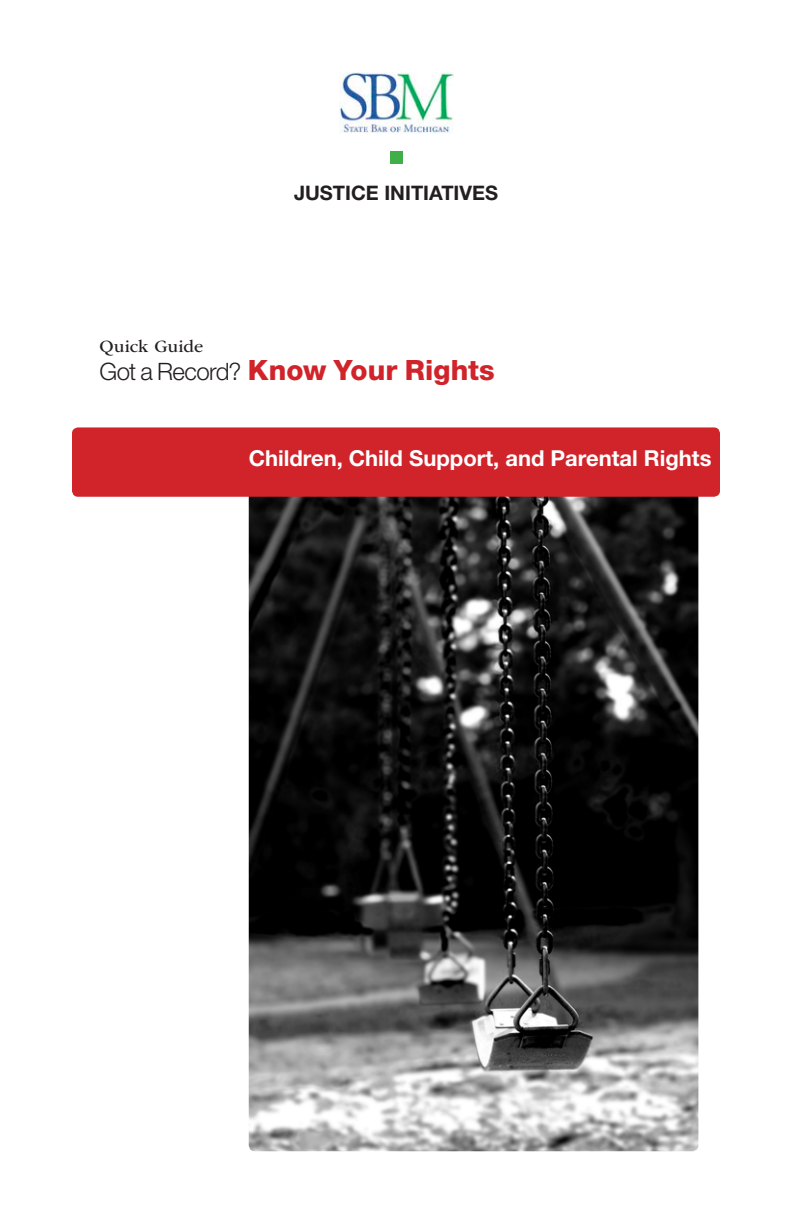
<style>
.page{position:relative;width:792px;height:1224px;background:#fff}
.page>*{position:absolute;margin:0;border:0;box-sizing:border-box;transform-origin:0 0}
.t1{font:800 28px "Helvetica Neue LT Std";color:#d1232a}
.t2{font:700 22px "Helvetica Neue LT Std";color:#fff}
.t3{font:700 20px "Helvetica Neue LT Std";color:#231f20}
.t4{font:18px "ITC Garamond Std";letter-spacing:.005em;color:#231f20}
.s1{font-weight:300;font-size:24px;color:#231f20}
</style>
<div class="page">
<img style="left:249px;top:497px;width:449px;height:654px">
<div style="left:72px;top:427px;width:648px;height:70px;background:#d1232a;border-radius:6px"></div>
<div style="left:390px;top:151px;width:12px;height:13px;background:#40ae49"></div>
<img style="left:339px;top:72px;width:114px;height:61px">
<p class="t3" style="left:294px;top:181px;width:206px">JUSTICE INITIATIVES</p>
<p class="t4" style="left:100px;top:336px;width:105px">Quick Guide</p>
<p class="t1" style="left:100px;top:353px;width:397px"><span class="s1">Got a Record?</span> Know Your Rights</p>
<p class="t2" style="left:249px;top:445px;width:464px">Children, Child Support, and Parental Rights</p>
</div>
